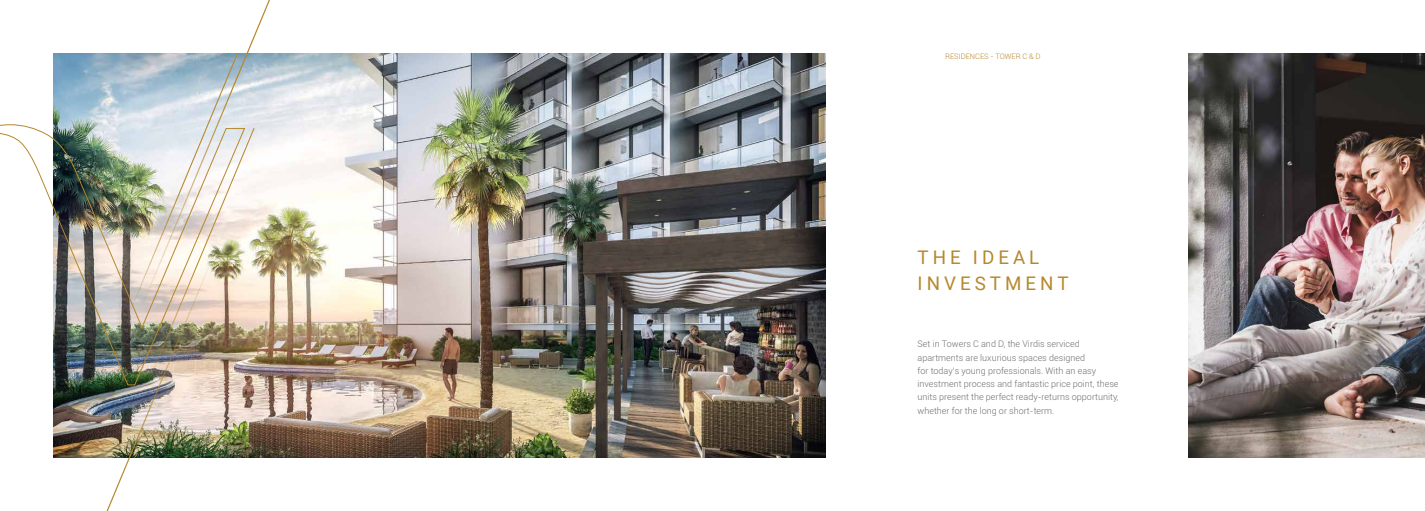
<style>
.page{position:relative;width:1425px;height:511px;background:#fff}
.page>*{position:absolute;margin:0;border:0;box-sizing:border-box;transform-origin:0 0}
.t1{font:18.75px/25.5px "Roboto";letter-spacing:.215em;color:#b6882c}
.t2{font:300 9px/13.2px "Roboto";color:#6d6e71}
.t3{font:300 7.5px "Roboto";color:#b6882c}
</style>
<div class="page">
<img style="left:1188px;top:53px;width:236px;height:404px">
<img style="left:54px;top:53px;width:772px;height:404px">
<img style="left:111px;top:0;width:218px;height:378px">
<img style="left:53px;top:385px;width:190px;height:125px">
<img style="left:0;top:124px;width:246px;height:261px">
<p class="t3" style="left:945px;top:53px;width:97px">RESIDENCES - TOWER C &amp; D</p>
<h1 class="t1" style="left:917px;top:246px;width:152px">THE IDEAL<br>INVESTMENT</h1>
<p class="t2" style="left:917px;top:338px;width:203px">Set in Towers C and D, the Virdis serviced apartments are luxurious spaces designed<br>for today’s young professionals. With an easy investment process and fantastic price point, these units present the perfect ready-returns opportunity, whether for the long or short-term.</p>
</div>
